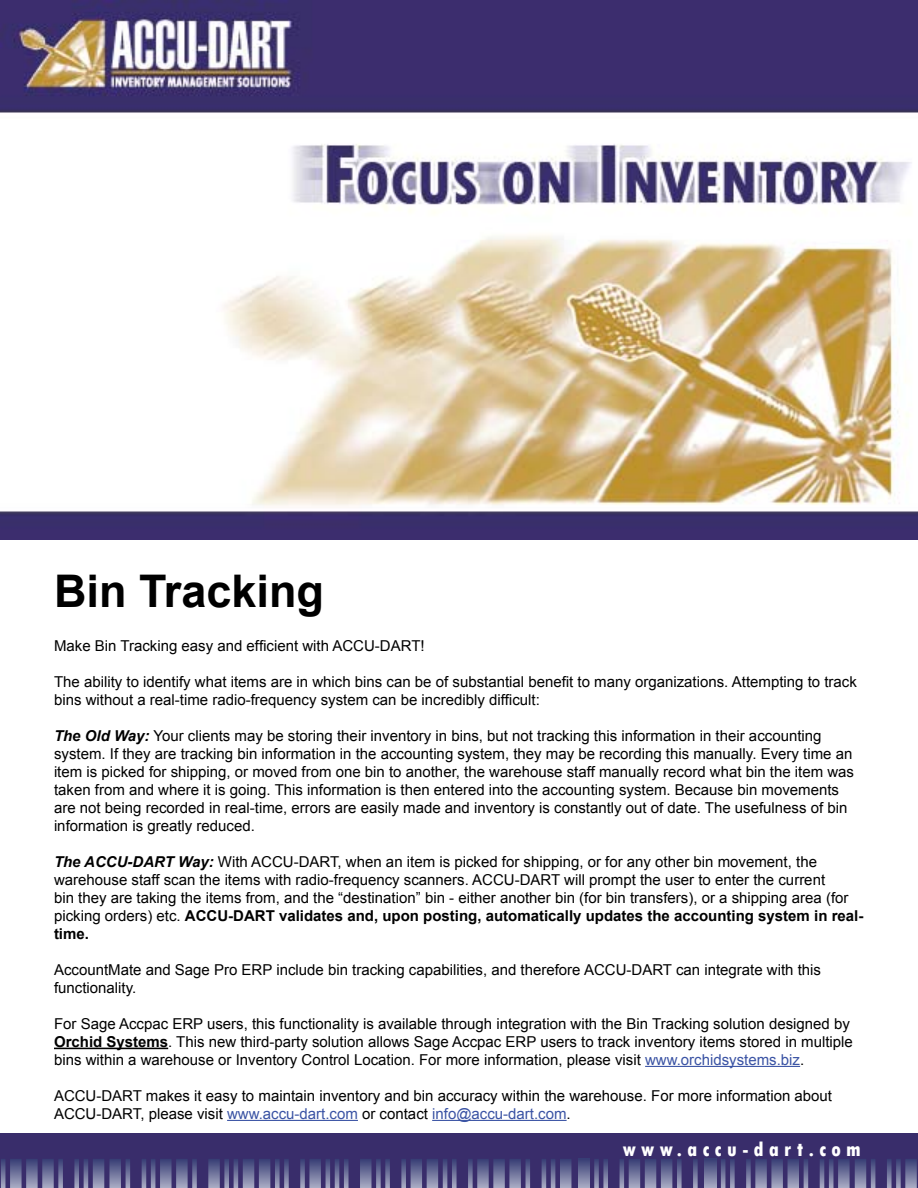
<style>
.page{position:relative;width:918px;height:1188px;background:#fff}
.page>*{position:absolute;margin:0;border:0;box-sizing:border-box;transform-origin:0 0}
.t1{font:700 45px "Arial";color:#000}
.t2{font:800 condensed 21px "Tw Cen";letter-spacing:.25em;color:#fff}
.t3{font:15px/18px "Arial";color:#000}
.s1{font-weight:700;font-style:italic}
.s2{font-weight:700}
.s3{color:#3a53a4}
</style>
<div class="page">
<img style="left:0;top:0;width:918px;height:540px">
<div style="left:0;top:1133px;width:918px;height:55px;background:#392d6b"></div>
<svg style="left:0;top:1159px;width:571px;height:29px"></svg>
<svg style="left:594px;top:1159px;width:104px;height:29px"></svg>
<svg style="left:578px;top:1159px;width:12px;height:29px"></svg>
<svg style="left:721px;top:1159px;width:196px;height:29px"></svg>
<svg style="left:705px;top:1159px;width:11px;height:29px"></svg>
<hr style="left:54px;top:1048px;width:114px;height:1px;background:#000">
<hr style="left:645px;top:1066px;width:155px;height:1px;background:#3a53a4">
<hr style="left:227px;top:1120px;width:131px;height:1px;background:#3a53a4">
<hr style="left:432px;top:1120px;width:135px;height:1px;background:#3a53a4">
<h1 class="t1" style="left:54px;top:561px;width:272px">Bin Tracking</h1>
<p class="t3" style="left:54px;top:637px;width:372px">Make Bin Tracking easy and efficient with ACCU-DART!</p>
<p class="t3" style="left:54px;top:673px;width:804px">The ability to identify what items are in which bins can be of substantial benefit to many organizations. Attempting to track bins without a real-time radio-frequency system can be incredibly difficult:</p>
<p class="t3" style="left:54px;top:727px;width:802px"><span class="s1">The Old Way:</span> Your clients may be storing their inventory in bins, but not tracking this information in their accounting system. If they are tracking bin information in the accounting system, they may be recording this manually. Every time an item is picked for shipping, or moved from one bin to another, the warehouse staff manually record what bin the item was taken from and where it is going. This information is then entered into the accounting system. Because bin movements are not being recorded in real-time, errors are easily made and inventory is constantly out of date. The usefulness of bin information is greatly reduced.</p>
<p class="t3" style="left:54px;top:853px;width:811px"><span class="s1">The ACCU-DART Way:</span> With ACCU-DART, when an item is picked for shipping, or for any other bin movement, the warehouse staff scan the items with radio-frequency scanners. ACCU-DART will prompt the user to enter the current<br>bin they are taking the items from, and the “destination” bin - either another bin (for bin transfers), or a shipping area (for picking orders) etc. <span class="s2">ACCU-DART validates and, upon posting, automatically updates the accounting system in real&shy;time.</span></p>
<p class="t3" style="left:54px;top:961px;width:769px">AccountMate and Sage Pro ERP include bin tracking capabilities, and therefore ACCU-DART can integrate with this functionality.</p>
<p class="t3" style="left:54px;top:1015px;width:800px">For Sage Accpac ERP users, this functionality is available through integration with the Bin Tracking solution designed by<br><span class="s2">Orchid Systems</span>. This new third-party solution allows Sage Accpac ERP users to track inventory items stored in multiple bins within a warehouse or Inventory Control Location. For more information, please visit <span class="s3">www.orchidsystems.biz</span>.</p>
<p class="t3" style="left:54px;top:1087px;width:780px">ACCU-DART makes it easy to maintain inventory and bin accuracy within the warehouse. For more information about<br>ACCU-DART, please visit <span class="s3">www.accu-dart.com</span> or contact <span class="s3">info@accu-dart.com</span>.</p>
<h2 class="t2" style="left:623px;top:1137px;width:240px">www.accu-dart.com</h2>
</div>
